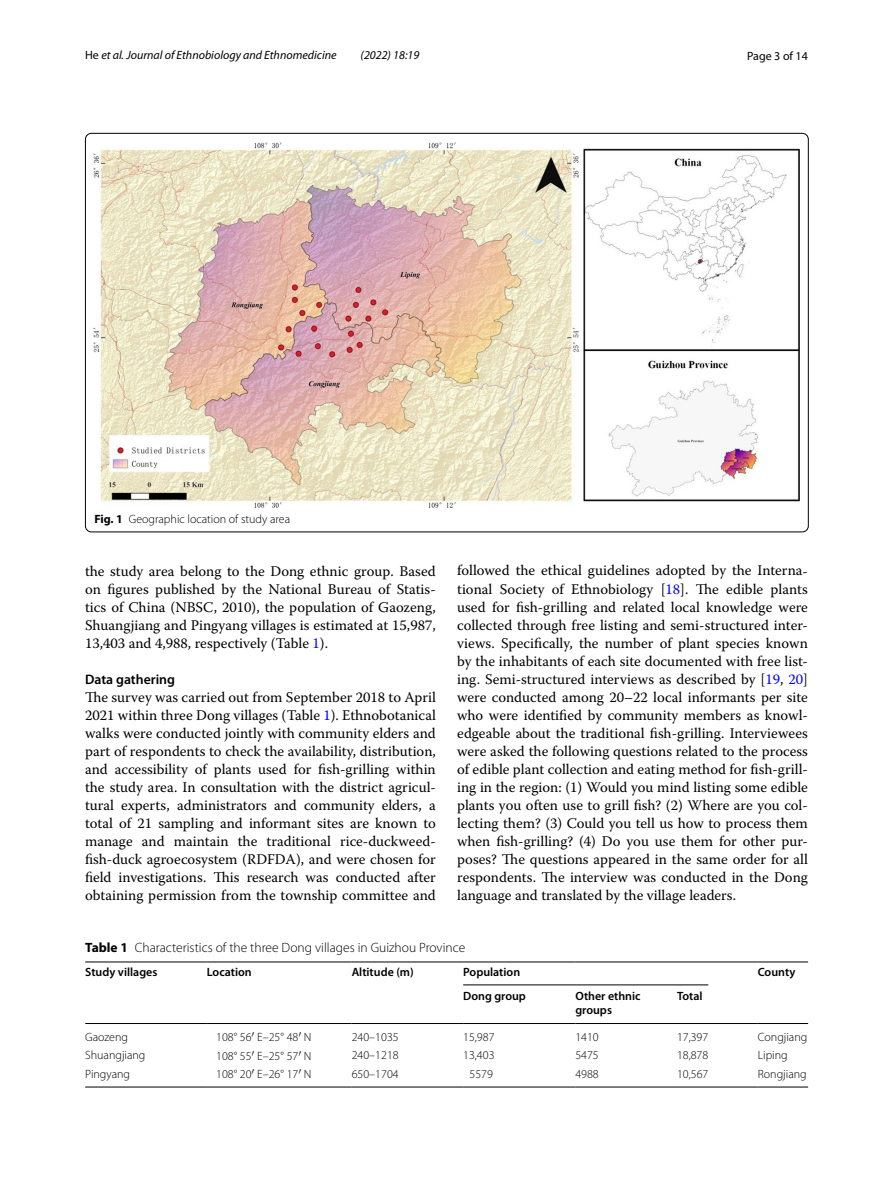
<style>
.page{position:relative;width:893px;height:1187px;background:#fff}
.page>*{position:absolute;margin:0;border:0;box-sizing:border-box;transform-origin:0 0}
.t1{font:14.7px/18px "Warnock Pro";color:#000;text-align:justify}
.t2{font:600 13.8px "Myriad Pro";color:#000}
.t3{font:300 13.5px "Myriad Pro";color:#000}
.t4{font:300 12px "Myriad Pro";color:#000}
.t5{font:600 12px/13.5px "Myriad Pro";color:#000}
.t6{font:italic 12px "Myriad Pro";color:#000}
.t7{font:12px "Myriad Pro";color:#000}
.s1{font-style:normal}
.s2{font-weight:700}
.s3{color:#00f}
</style>
<div class="page">
<img style="left:94px;top:142px;width:706px;height:365px">
<hr style="left:85px;top:961px;width:122px;height:1px;background:#000">
<hr style="left:85px;top:1023px;width:122px;height:1px;background:#000">
<hr style="left:207px;top:961px;width:145px;height:1px;background:#000">
<hr style="left:207px;top:1023px;width:145px;height:1px;background:#000">
<hr style="left:352px;top:961px;width:111px;height:1px;background:#000">
<hr style="left:352px;top:1023px;width:111px;height:1px;background:#000">
<hr style="left:463px;top:961px;width:112px;height:1px;background:#000">
<hr style="left:575px;top:961px;width:102px;height:1px;background:#000">
<hr style="left:677px;top:961px;width:81px;height:1px;background:#000">
<hr style="left:758px;top:961px;width:50px;height:1px;background:#000">
<hr style="left:758px;top:1023px;width:50px;height:1px;background:#000">
<hr style="left:463px;top:1023px;width:112px;height:1px;background:#000">
<hr style="left:575px;top:1023px;width:102px;height:1px;background:#000">
<hr style="left:677px;top:1023px;width:81px;height:1px;background:#000">
<hr style="left:85px;top:1086px;width:122px;height:1px;background:#000">
<hr style="left:207px;top:1086px;width:145px;height:1px;background:#000">
<hr style="left:352px;top:1086px;width:111px;height:1px;background:#000">
<hr style="left:463px;top:1086px;width:112px;height:1px;background:#000">
<hr style="left:575px;top:1086px;width:102px;height:1px;background:#000">
<hr style="left:677px;top:1086px;width:81px;height:1px;background:#000">
<hr style="left:758px;top:1086px;width:50px;height:1px;background:#000">
<hr style="left:463px;top:984px;width:245px;height:1px;background:#000">
<p class="t6" style="left:85px;top:48px;width:253px"><span class="s1">He</span> et al. Journal of Ethnobiology and Ethnomedicine</p>
<p class="t6" style="left:361px;top:48px;width:60px">(2022) 18:19</p>
<p class="t7" style="left:747px;top:48px;width:62px">Page 3 of 14</p>
<p class="t4" style="left:94px;top:512px;width:197px"><span class="s2">Fig. 1</span> Geographic location of study area</p>
<p class="t1" style="left:85px;top:561px;width:352px">the study area belong to the Dong ethnic group. Based on figures published by the National Bureau of Statis&shy;tics of China (NBSC, 2010), the population of Gaozeng, Shuangjiang and Pingyang villages is estimated at 15,987, 13,403 and 4,988, respectively (Table <span class="s3">1</span>).</p>
<p class="t2" style="left:85px;top:670px;width:92px">Data gathering</p>
<p class="t1" style="left:85px;top:687px;width:352px">The survey was carried out from September 2018 to April 2021 within three Dong villages (Table <span class="s3">1</span>). Ethnobotanical walks were conducted jointly with community elders and part of respondents to check the availability, distribution, and accessibility of plants used for fish-grilling within the study area. In consultation with the district agricul&shy;tural experts, administrators and community elders, a total of 21 sampling and informant sites are known to manage and maintain the traditional rice-duckweed&shy;fish-duck agroecosystem (RDFDA), and were chosen for field investigations. This research was conducted after obtaining permission from the township committee and</p>
<p class="t1" style="left:457px;top:561px;width:352px">followed the ethical guidelines adopted by the Interna&shy;tional Society of Ethnobiology [<span class="s3">18</span>]. The edible plants used for fish-grilling and related local knowledge were collected through free listing and semi-structured inter&shy;views. Specifically, the number of plant species known by the inhabitants of each site documented with free list&shy;ing. Semi-structured interviews as described by [<span class="s3">19</span>, <span class="s3">20</span>] were conducted among 20–22 local informants per site who were identified by community members as knowl&shy;edgeable about the traditional fish-grilling. Interviewees were asked the following questions related to the process of edible plant collection and eating method for fish-grill&shy;ing in the region: (1) Would you mind listing some edible plants you often use to grill fish? (2) Where are you col&shy;lecting them? (3) Could you tell us how to process them when fish-grilling? (4) Do you use them for other pur&shy;poses? The questions appeared in the same order for all respondents. The interview was conducted in the Dong language and translated by the village leaders.</p>
<p class="t3" style="left:85px;top:940px;width:382px"><span class="s2">Table 1</span> Characteristics of the three Dong villages in Guizhou Province</p>
<p class="t5" style="left:85px;top:965px;width:74px">Study villages</p>
<p class="t5" style="left:207px;top:965px;width:46px">Location</p>
<p class="t5" style="left:352px;top:965px;width:64px">Altitude (m)</p>
<p class="t5" style="left:463px;top:965px;width:59px">Population</p>
<p class="t5" style="left:758px;top:965px;width:39px">County</p>
<p class="t5" style="left:463px;top:989px;width:64px">Dong group</p>
<p class="t5" style="left:575px;top:989px;width:67px">Other ethnic groups</p>
<p class="t5" style="left:677px;top:989px;width:27px">Total</p>
<p class="t4" style="left:85px;top:1029px;width:44px">Gaozeng</p>
<p class="t4" style="left:216px;top:1030px;width:97px">108° 56 E–25° 48 N</p>
<p class="t4" style="left:352px;top:1029px;width:48px">240–1035</p>
<p class="t4" style="left:463px;top:1029px;width:33px">15,987</p>
<p class="t4" style="left:575px;top:1029px;width:25px">1410</p>
<p class="t4" style="left:677px;top:1029px;width:33px">17,397</p>
<p class="t4" style="left:758px;top:1029px;width:51px">Congjiang</p>
<p class="t4" style="left:85px;top:1048px;width:62px">Shuangjiang</p>
<p class="t4" style="left:216px;top:1049px;width:97px">108° 55 E–25° 57 N</p>
<p class="t4" style="left:352px;top:1048px;width:48px">240–1218</p>
<p class="t4" style="left:463px;top:1048px;width:33px">13,403</p>
<p class="t4" style="left:575px;top:1048px;width:25px">5475</p>
<p class="t4" style="left:677px;top:1048px;width:33px">18,878</p>
<p class="t4" style="left:758px;top:1048px;width:31px">Liping</p>
<p class="t4" style="left:85px;top:1067px;width:46px">Pingyang</p>
<p class="t4" style="left:216px;top:1067px;width:97px">108° 20 E–26° 17 N</p>
<p class="t4" style="left:352px;top:1067px;width:48px">650–1704</p>
<p class="t4" style="left:470px;top:1067px;width:25px">5579</p>
<p class="t4" style="left:575px;top:1067px;width:25px">4988</p>
<p class="t4" style="left:677px;top:1067px;width:33px">10,567</p>
<p class="t4" style="left:758px;top:1067px;width:50px">Rongjiang</p>
</div>
